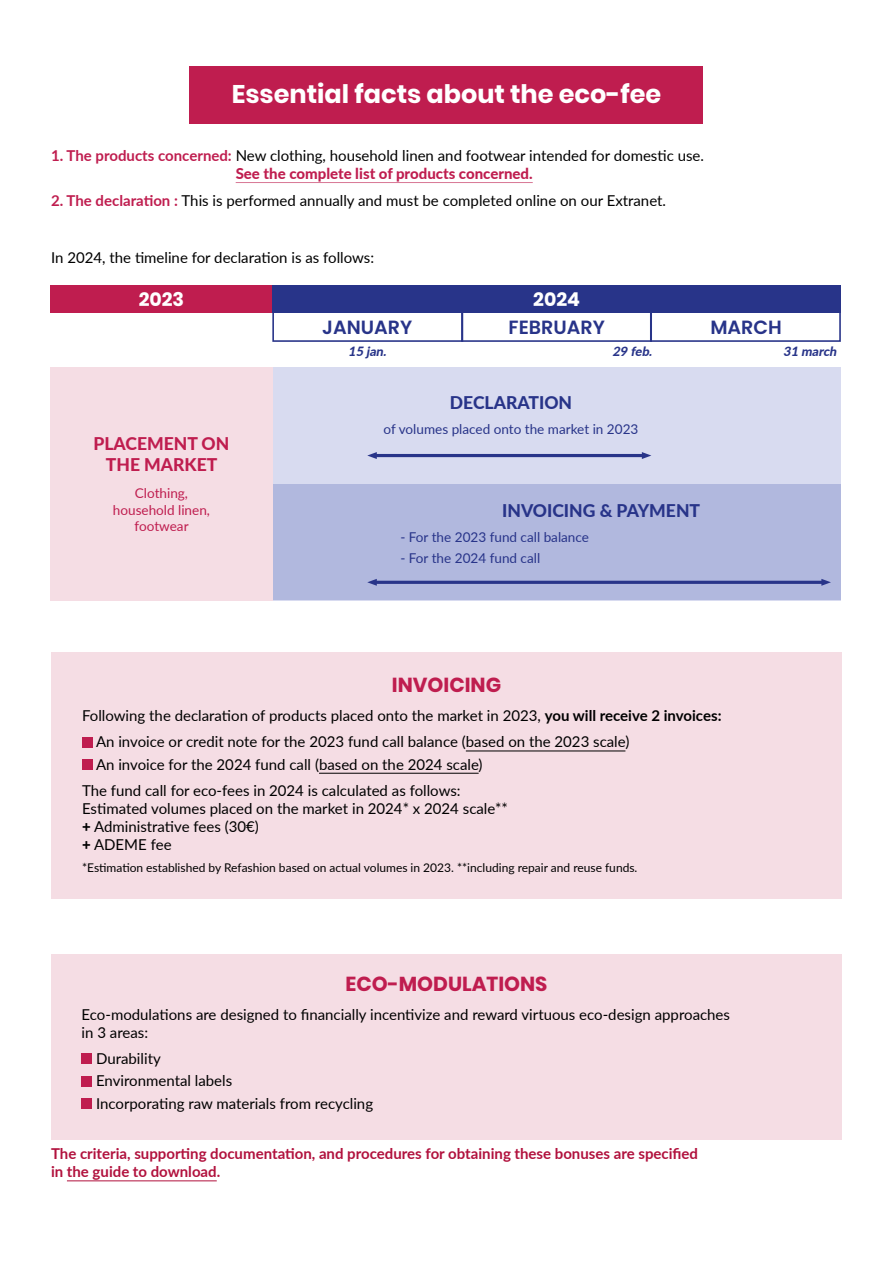
<style>
.page{position:relative;width:893px;height:1263px;background:#fff}
.page>*{position:absolute;margin:0;border:0;box-sizing:border-box;transform-origin:0 0}
.t1{font:700 25.5px "Poppins";color:#fff}
.t2{font:700 20.25px "Poppins";color:#bf1d4f}
.t3{font:600 19.2px "Poppins";color:#283489}
.t4{font:700 19.2px "Poppins";color:#fff}
.t5{font:800 17.55px "Lato";color:#283489}
.t6{font:800 17.55px/21px "Lato";color:#bf1d4f;text-align:center}
.t7{font:15px/18px "Lato";color:#000}
.t8{font:700 15px/18px "Lato";color:#b1113d}
.t9{font:13.5px "Lato";color:#283489}
.t10{font:13.5px/16.2px "Lato";color:#bf1d4f;text-align:center}
.t11{font:italic 800 12.75px "Lato";color:#283489}
.t12{font:12px "Lato";color:#000}
.s1{font-weight:700;color:#bf1d4f}
.s2{font-weight:800;color:#bf1d4f}
.s3{font-weight:700}
.s4{font-weight:800}
</style>
<div class="page">
<div style="left:51px;top:954px;width:791px;height:185px;background:#f5dde4"></div>
<div style="left:82px;top:1053px;width:10px;height:11px;background:#bf1d4f"></div>
<div style="left:82px;top:1076px;width:10px;height:10px;background:#bf1d4f"></div>
<div style="left:82px;top:1098px;width:10px;height:11px;background:#bf1d4f"></div>
<hr style="left:236px;top:182px;width:297px;height:1px;background:#d87795">
<div style="left:190px;top:66px;width:513px;height:57px;background:#bf1d4f"></div>
<div style="left:51px;top:653px;width:791px;height:246px;background:#f5dde4"></div>
<hr style="left:466px;top:751px;width:159px;height:1px;background:#000">
<hr style="left:319px;top:773px;width:160px;height:1px;background:#000">
<div style="left:82px;top:737px;width:11px;height:10px;background:#bf1d4f"></div>
<div style="left:82px;top:759px;width:11px;height:11px;background:#bf1d4f"></div>
<div style="left:273px;top:483px;width:568px;height:117px;background:#b1b8de"></div>
<div style="left:273px;top:367px;width:568px;height:116px;background:#d8dbf0"></div>
<div style="left:50px;top:285px;width:223px;height:28px;background:#bf1d4f"></div>
<div style="left:50px;top:367px;width:223px;height:233px;background:#f5dde4"></div>
<hr style="left:375px;top:454px;width:268px;height:3px;background:#283489">
<svg style="left:367px;top:452px;width:10px;height:7px"></svg>
<svg style="left:642px;top:452px;width:9px;height:7px"></svg>
<div style="left:272px;top:311px;width:191px;height:31px;border:2px solid #283489"></div>
<div style="left:461px;top:311px;width:191px;height:31px;border:2px solid #283489"></div>
<div style="left:650px;top:311px;width:191px;height:31px;border:2px solid #283489"></div>
<hr style="left:375px;top:581px;width:448px;height:3px;background:#283489">
<svg style="left:367px;top:579px;width:10px;height:7px"></svg>
<svg style="left:821px;top:579px;width:10px;height:7px"></svg>
<div style="left:273px;top:285px;width:568px;height:28px;background:#283489"></div>
<hr style="left:67px;top:1180px;width:150px;height:1px;background:#b1113d">
<h1 class="t1" style="left:232px;top:80px;width:431px">Essential facts about the eco-fee</h1>
<p class="t7" style="left:236px;top:146px;width:470px;text-indent:-185px"><span class="s1">1. The products concerned:</span> New clothing, household linen and footwear intended for domestic use.<br><span class="s2">See the complete list of products concerned.</span></p>
<p class="t7" style="left:51px;top:190px;width:616px"><span class="s1">2. The declaration :</span> This is performed annually and must be completed online on our Extranet.</p>
<p class="t7" style="left:51px;top:248px;width:324px">In 2024, the timeline for declaration is as follows:</p>
<p class="t4" style="left:139px;top:288px;width:47px">2023</p>
<p class="t4" style="left:533px;top:288px;width:48px">2024</p>
<p class="t3" style="left:322px;top:316px;width:92px">JANUARY</p>
<p class="t3" style="left:508px;top:316px;width:98px">FEBRUARY</p>
<p class="t3" style="left:710px;top:316px;width:73px">MARCH</p>
<p class="t6" style="left:93px;top:432px;width:137px">PLACEMENT ON<br>THE MARKET</p>
<p class="t10" style="left:113px;top:485px;width:99px">Clothing, household linen, footwear</p>
<p class="t11" style="left:348px;top:342px;width:43px">15 jan.</p>
<p class="t11" style="left:613px;top:342px;width:44px">29 feb.</p>
<p class="t11" style="left:783px;top:342px;width:58px">31 march</p>
<p class="t5" style="left:450px;top:390px;width:124px">DECLARATION</p>
<p class="t9" style="left:384px;top:420px;width:256px">of volumes placed onto the market in 2023</p>
<p class="t5" style="left:502px;top:497px;width:200px">INVOICING &amp; PAYMENT</p>
<p class="t9" style="left:400px;top:528px;width:190px">- For the 2023 fund call balance</p>
<p class="t9" style="left:400px;top:548px;width:141px">- For the 2024 fund call</p>
<h2 class="t2" style="left:392px;top:673px;width:111px">INVOICING</h2>
<p class="t7" style="left:96px;top:702px;width:627px;line-height:26.5px;text-indent:-14px">Following the declaration of products placed onto the market in 2023, <span class="s3">you will receive 2 invoices:<br></span>An invoice or credit note for the 2023 fund call balance (based on the 2023 scale)</p>
<p class="t7" style="left:82px;top:750px;width:402px;line-height:26.5px;text-indent:14px">An invoice for the 2024 fund call (based on the 2024 scale)<br>The fund call for eco-fees in 2024 is calculated as follows:</p>
<p class="t7" style="left:82px;top:799px;width:427px">Estimated volumes placed on the market in 2024* x 2024 scale** <span class="s4">+</span> Administrative fees (30€)<br><span class="s4">+</span> ADEME fee</p>
<p class="t12" style="left:82px;top:859px;width:557px">*Estimation established by Refashion based on actual volumes in 2023. **including repair and reuse funds.</p>
<h2 class="t2" style="left:345px;top:972px;width:203px">ECO-MODULATIONS</h2>
<p class="t7" style="left:82px;top:1004px;width:650px">Eco-modulations are designed to financially incentivize and reward virtuous eco-design approaches in 3 areas:</p>
<p class="t7" style="left:96px;top:1047px;width:279px;line-height:22.2px">Durability<br>Environmental labels<br>Incorporating raw materials from recycling</p>
<p class="t8" style="left:51px;top:1144px;width:649px">The criteria, supporting documentation, and procedures for obtaining these bonuses are specified in the guide to download.</p>
</div>
